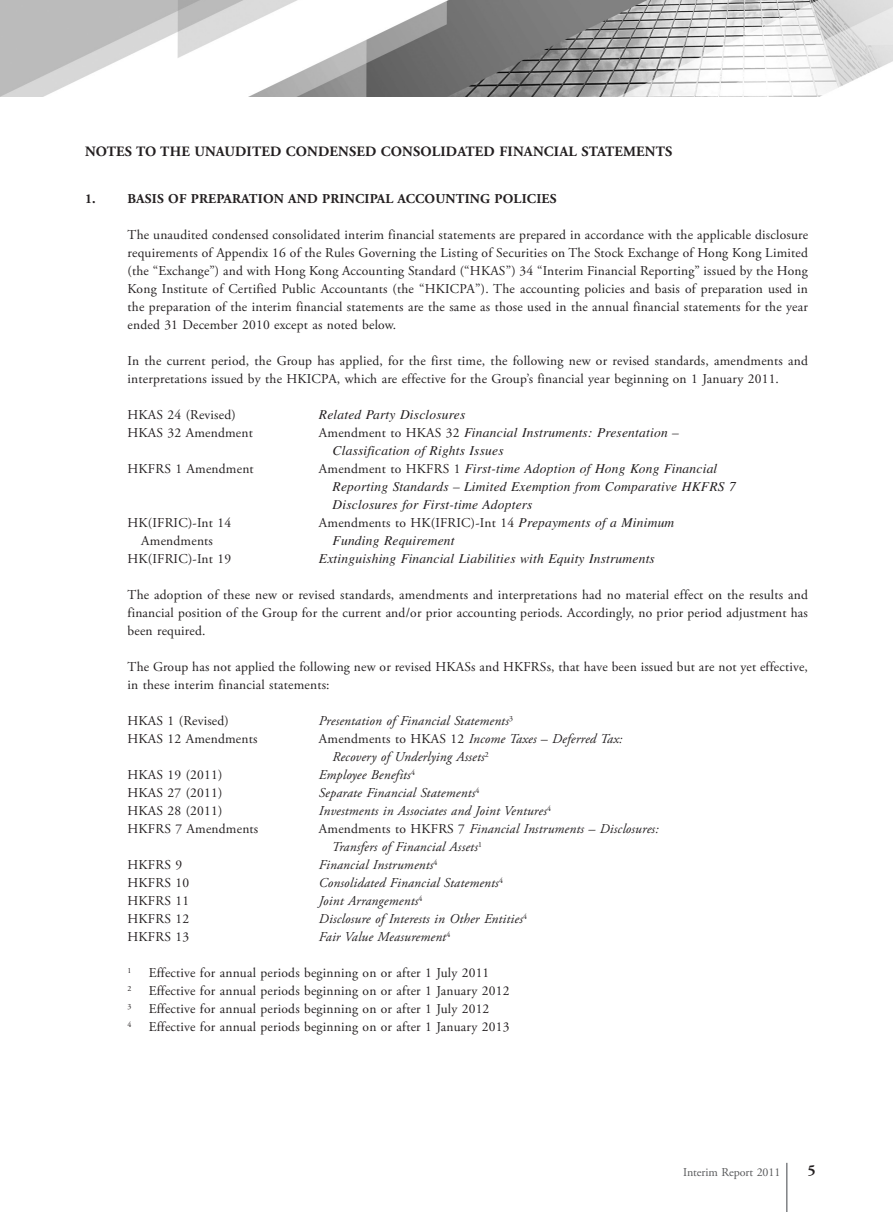
<style>
.page{position:relative;width:893px;height:1212px;background:#fff}
.page>*{position:absolute;margin:0;border:0;box-sizing:border-box;transform-origin:0 0}
.t1{font:700 14.25px "Adobe Garamond Pro";letter-spacing:.015em;color:#231f20}
.t2{font:13.5px/18px "Adobe Garamond Pro";letter-spacing:.015em;color:#231f20;text-align:justify}
.t3{font:italic 13.5px/18px "Adobe Garamond Pro";letter-spacing:.015em;color:#231f20}
.t4{font:italic 13.5px/18px "Times";letter-spacing:.015em;color:#231f20}
.t5{font:700 13.5px "Adobe Garamond Pro";letter-spacing:.015em;color:#231f20}
.t6{font:12px "Adobe Garamond Pro";letter-spacing:-.005em;color:#57585a}
.t7{font:7.8px "Adobe Garamond Pro";color:#231f20}
.s1{font-family:"Adobe Garamond Pro";font-style:normal}
.s2{font-family:"Times";font-style:italic}
.s3{font-style:normal}
</style>
<div class="page">
<img style="left:0;top:0;width:893px;height:96px">
<hr style="left:786px;top:1163px;width:1px;height:49px;background:#808285">
<p class="t1" style="left:85px;top:144px;width:589px">NOTES TO THE UNAUDITED CONDENSED CONSOLIDATED FINANCIAL STATEMENTS</p>
<p class="t5" style="left:85px;top:191px;width:24px">1. BASIS</p>
<p class="t5" style="left:168px;top:191px;width:65px">OF PREPARATION</p>
<p class="t5" style="left:288px;top:191px;width:11px">AND</p>
<p class="t5" style="left:322px;top:191px;width:17px">PRINCI</p>
<p class="t5" style="left:370px;top:191px;width:188px">PAL ACCOUNTING POLICIES</p>
<p class="t2" style="left:128px;top:226px;width:682px">The unaudited condensed consolidated interim financial statements are prepared in accordance with the applicable disclosure requirements of Appendix 16 of the Rules Governing the Listing of Securities on The Stock Exchange of Hong Kong Limited (the “Exchange”) and with Hong Kong Accounting Standard (“HKAS”) 34 “Interim Financial Reporting” issued by the Hong Kong Institute of Certified Public Accountants (the “HKICPA”). The accounting policies and basis of preparation used in the preparation of the interim financial statements are the same as those used in the annual financial statements for the year ended 31 December 2010 except as noted below.</p>
<p class="t2" style="left:128px;top:352px;width:682px">In the current period, the Group has applied, for the first time, the following new or revised standards, amendments and interpretations issued by the HKICPA, which are effective for the Group’s financial year beginning on 1 January 2011.</p>
<p class="t2" style="left:128px;top:406px;width:110px">HKAS 24 (Revised)</p>
<p class="t4" style="left:319px;top:406px;width:148px">Related Party Disclosures</p>
<p class="t2" style="left:128px;top:424px;width:127px">HKAS 32 Amendment</p>
<p class="t4" style="left:333px;top:424px;width:348px;text-indent:-14px"><span class="s1">Amendment to HKAS 32</span> Financial Instruments: Presentation –<br>Classification of Rights Issues</p>
<p class="t2" style="left:128px;top:460px;width:128px">HKFRS 1 Amendment</p>
<p class="t4" style="left:333px;top:460px;width:405px;text-indent:-14px"><span class="s1">Amendment to HKFRS 1</span> First-time Adoption of Hong Kong Financial<br>Reporting Standards – Limited Exemption from Comparative HKFRS 7<br>Disclosures for First-time Adopters</p>
<p class="t2" style="left:128px;top:514px;width:105px">HK(IFRIC)-Int 14</p>
<p class="t2" style="left:319px;top:514px;width:357px">Amendments to HK(IFRIC)-Int 14 <span class="s2">Prepayments of a Minimum</span></p>
<p class="t2" style="left:141px;top:532px;width:73px">Amendments</p>
<p class="t4" style="left:333px;top:531px;width:123px">Funding Requirement</p>
<p class="t2" style="left:128px;top:550px;width:105px">HK(IFRIC)-Int 19</p>
<p class="t4" style="left:319px;top:549px;width:337px">Extinguishing Financial Liabilities with Equity Instruments</p>
<p class="t2" style="left:128px;top:586px;width:682px">The adoption of these new or revised standards, amendments and interpretations had no material effect on the results and financial position of the Group for the current and/or prior accounting periods. Accordingly, no prior period adjustment has been required.</p>
<p class="t2" style="left:128px;top:658px;width:682px">The Group has not applied the following new or revised HKASs and HKFRSs, that have been issued but are not yet effective, in these interim financial statements:</p>
<p class="t2" style="left:128px;top:712px;width:103px">HKAS 1 (Revised)</p>
<p class="t3" style="left:319px;top:712px;width:196px">Presentation of Financial Statements<sup>3</sup></p>
<p class="t2" style="left:128px;top:730px;width:131px">HKAS 12 Amendments</p>
<p class="t3" style="left:333px;top:730px;width:291px;text-indent:-14px"><span class="s3">Amendments to HKAS 12</span> Income Taxes – Deferred Tax:<br>Recovery of Underlying Assets<sup>2</sup></p>
<p class="t2" style="left:128px;top:766px;width:96px">HKAS 19 (2011)</p>
<p class="t3" style="left:319px;top:766px;width:98px">Employee Benefits<sup>4</sup></p>
<p class="t2" style="left:128px;top:784px;width:96px">HKAS 27 (2011)</p>
<p class="t3" style="left:319px;top:784px;width:162px">Separate Financial Statements<sup>4</sup></p>
<p class="t2" style="left:128px;top:802px;width:96px">HKAS 28 (2011)</p>
<p class="t3" style="left:319px;top:802px;width:234px">Investments in Associates and Joint Ventures<sup>4</sup></p>
<p class="t2" style="left:128px;top:820px;width:132px">HKFRS 7 Amendments</p>
<p class="t3" style="left:332px;top:820px;width:328px;text-indent:-13px"><span class="s3">Amendments to HKFRS 7</span> Financial Instruments – Disclosures:<br>Transfers of Financial Assets<sup>1</sup></p>
<p class="t2" style="left:128px;top:856px;width:56px">HKFRS 9</p>
<p class="t3" style="left:319px;top:856px;width:120px">Financial Instruments<sup>4</sup></p>
<p class="t2" style="left:128px;top:874px;width:63px">HKFRS 10</p>
<p class="t3" style="left:319px;top:874px;width:186px">Consolidated Financial Statements<sup>4</sup></p>
<p class="t2" style="left:128px;top:892px;width:63px">HKFRS 11</p>
<p class="t3" style="left:319px;top:892px;width:105px">Joint Arrangements<sup>4</sup></p>
<p class="t2" style="left:128px;top:910px;width:63px">HKFRS 12</p>
<p class="t3" style="left:319px;top:910px;width:210px">Disclosure of Interests in Other Entities<sup>4</sup></p>
<p class="t2" style="left:128px;top:928px;width:63px">HKFRS 13</p>
<p class="t3" style="left:319px;top:928px;width:133px">Fair Value Measurement<sup>4</sup></p>
<p class="t7" style="left:128px;top:965px;width:5px">1</p>
<p class="t2" style="left:149px;top:964px;width:342px">Effective for annual periods beginning on or after 1 July 2011</p>
<p class="t7" style="left:128px;top:983px;width:5px">2</p>
<p class="t2" style="left:149px;top:982px;width:362px">Effective for annual periods beginning on or after 1 January 2012</p>
<p class="t7" style="left:128px;top:1001px;width:5px">3</p>
<p class="t2" style="left:149px;top:1000px;width:342px">Effective for annual periods beginning on or after 1 July 2012</p>
<p class="t7" style="left:128px;top:1019px;width:5px">4</p>
<p class="t2" style="left:149px;top:1018px;width:362px">Effective for annual periods beginning on or after 1 January 2013</p>
<p class="t6" style="left:683px;top:1165px;width:99px">Interim Report 2011</p>
</div>
